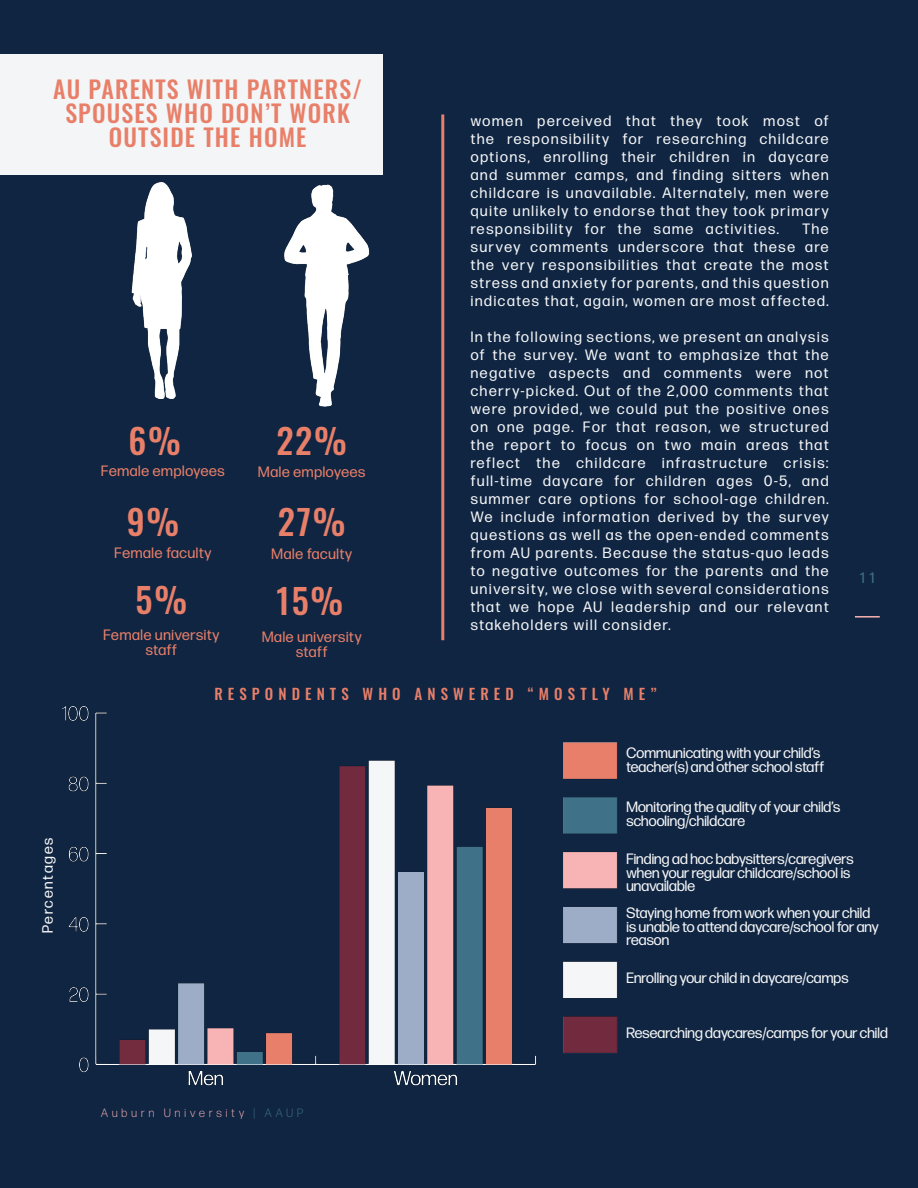
<style>
.page{position:relative;width:918px;height:1188px;background:#0f2542}
.page>*{position:absolute;margin:0;border:0;box-sizing:border-box;transform-origin:0 0}
.t1{font:500 34.5px "Oswald";color:#e87f69}
.t2{font:500 24px/24px "Oswald";letter-spacing:.05em;color:#e87f69;text-align:center}
.t3{font:15px/18px "Forma DJR Display";letter-spacing:.01em;color:#f4f5f6}
.t4{font:15px/15px "Forma DJR Display";letter-spacing:.05em;color:#e87f69;text-align:center}
.t5{font:500 15px "Oswald";letter-spacing:.34em;color:#e87f69}
.t6{font:15px "Forma DJR Display";letter-spacing:.125em;color:#f4f5f6}
.t7{font:15px "Forma DJR Display";color:#3e7088}
.t8{font:300 12px "Forma DJR Display";letter-spacing:.34em;color:#f8b2b4}
.s1{color:#3e7088}
</style>
<div class="page">
<img style="left:284px;top:184px;width:86px;height:223px">
<img style="left:131px;top:182px;width:61px;height:217px">
<div style="left:0;top:54px;width:382px;height:121px;background:#f4f5f6"></div>
<img style="left:63px;top:706px;width:474px;height:380px">
<img style="left:563px;top:742px;width:55px;height:311px">
<hr style="left:855px;top:616px;width:25px;height:2px;background:#f8b2b4">
<hr style="left:441px;top:114px;width:3px;height:526px;background:#e87f69">
<h2 class="t2" style="left:53px;top:75px;width:310px">AU PARENTS WITH PARTNERS/<br>SPOUSES WHO DON’T WORK<br>OUTSIDE THE HOME</h2>
<h1 class="t1" style="left:128px;top:411px;width:54px">6%</h1>
<h1 class="t1" style="left:276px;top:411px;width:72px">22%</h1>
<p class="t4" style="left:101px;top:463px;width:125px">Female employees</p>
<p class="t4" style="left:258px;top:464px;width:108px">Male employees</p>
<h1 class="t1" style="left:127px;top:491px;width:54px">9%</h1>
<h1 class="t1" style="left:278px;top:491px;width:69px">27%</h1>
<p class="t4" style="left:115px;top:545px;width:98px">Female faculty</p>
<p class="t4" style="left:272px;top:546px;width:82px">Male faculty</p>
<h1 class="t1" style="left:136px;top:569px;width:53px">5%</h1>
<p class="t4" style="left:104px;top:627px;width:117px">Female university staff</p>
<h1 class="t1" style="left:276px;top:571px;width:68px">15%</h1>
<p class="t4" style="left:262px;top:629px;width:101px">Male university staff</p>
<p class="t3" style="left:471px;top:111px;width:359px;text-align:justify">women perceived that they took most of the responsibility for researching childcare options, enrolling their children in daycare and summer camps, and finding sitters when childcare is unavailable. Alternately, men were quite unlikely to endorse that they took primary responsibility for the same activities.</p>
<p class="t3" style="left:471px;top:219px;width:359px;text-align:justify;text-indent:332px">The survey comments underscore that these are the very responsibilities that create the most stress and anxiety for parents, and this question indicates that, again, women are most affected.</p>
<p class="t3" style="left:471px;top:327px;width:359px;text-align:justify">In the following sections, we present an analysis of the survey. We want to emphasize that the negative aspects and comments were not cherry-picked. Out of the 2,000 comments that were provided, we could put the positive ones on one page. For that reason, we structured the report to focus on two main areas that reflect the childcare infrastructure crisis: full-time daycare for children ages 0-5, and summer care options for school-age children.<br>We include information derived by the survey questions as well as the open-ended comments from AU parents. Because the status-quo leads to negative outcomes for the parents and the university, we close with several considerations that we hope AU leadership and our relevant stakeholders will consider.</p>
<p class="t5" style="left:214px;top:681px;width:444px">RESPONDENTS WHO ANSWERED “MOSTLY ME”</p>
<p class="t7" style="left:860px;top:569px;width:14px">1 1</p>
<p class="t6" style="left:38px;top:933px;width:97px;rotate:-90deg">Percentages</p>
<p class="t8" style="left:101px;top:1106px;width:203px">Auburn University <span class="s1">| AAUP</span></p>
<p class="t3" style="left:626px;top:746px;width:199px;line-height:13.5px">Communicating with your child’s teacher(s) and other school staff</p>
<p class="t3" style="left:626px;top:800px;width:215px;line-height:13.5px">Monitoring the quality of your child’s schooling/childcare</p>
<p class="t3" style="left:626px;top:852px;width:229px;line-height:13.5px">Finding ad hoc babysitters/caregivers when your regular childcare/school is unavailable</p>
<p class="t3" style="left:626px;top:906px;width:254px;line-height:13.5px">Staying home from work when your child is unable to attend daycare/school for any reason</p>
<p class="t3" style="left:626px;top:968px;width:224px">Enrolling your child in daycare/camps</p>
<p class="t3" style="left:626px;top:1024px;width:263px">Researching daycares/camps for your child</p>
</div>
